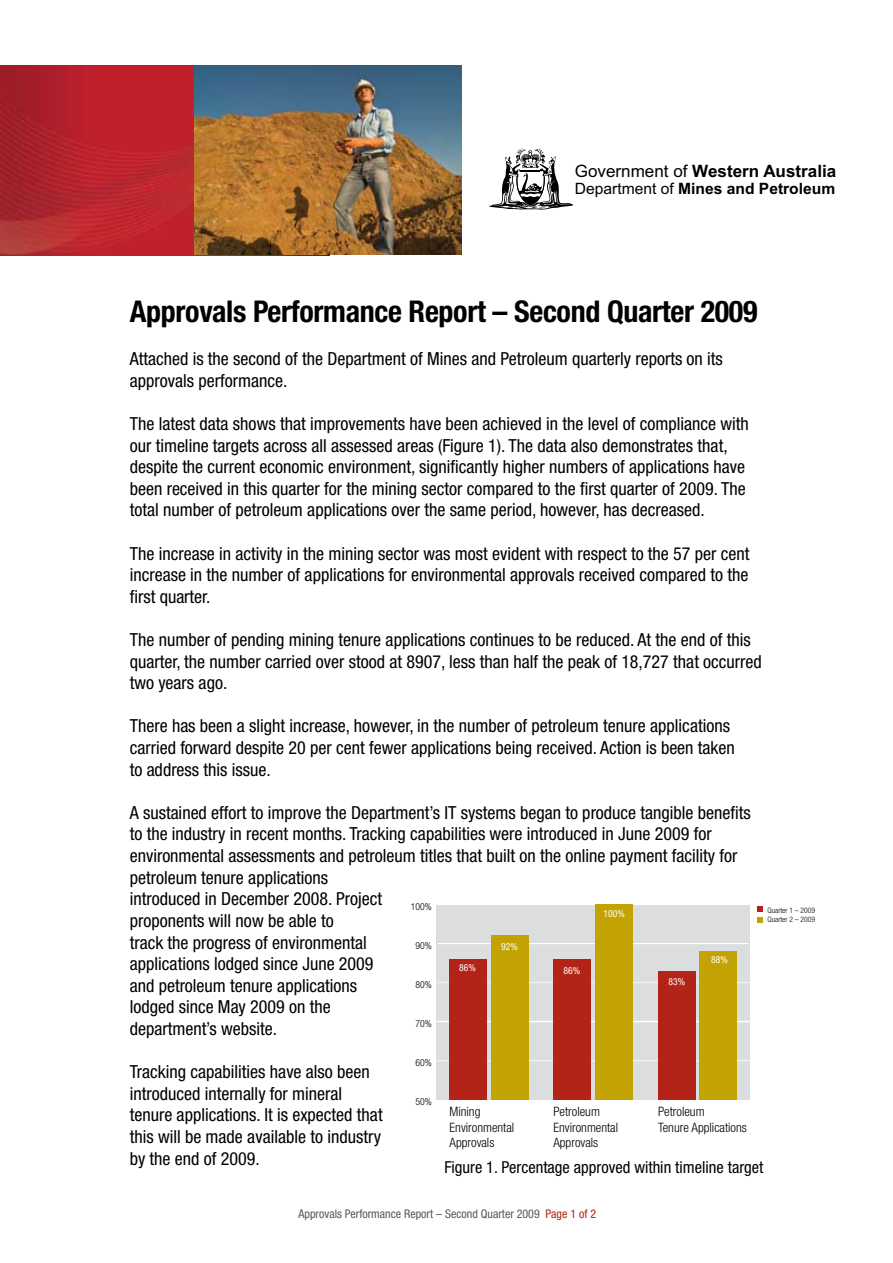
<style>
.page{position:relative;width:893px;height:1263px;background:#fff}
.page>*{position:absolute;margin:0;border:0;box-sizing:border-box;transform-origin:0 0}
.t1{font:700 condensed 30px "Helvetica Neue";letter-spacing:-.01em;color:#000}
.t2{font:condensed 18px/21.6px "Helvetica Neue";color:#000}
.t3{font:700 17.1px "Arial";color:#000}
.t4{font:condensed 16.5px "Helvetica Neue";color:#000}
.t5{font:700 15.6px "Arial";color:#000}
.t6{font:300 condensed 12.9px/15.6px "Helvetica Neue";color:#000}
.t7{font:condensed 12px "Helvetica Neue";color:#58595b}
.t8{font:300 condensed 9.75px "Helvetica Neue";color:#000}
.t9{font:condensed 9.75px "Helvetica Neue";color:#fff}
.t10{font:300 condensed 7.5px/9px "Helvetica Neue";color:#000}
.s1{font-weight:400}
.s2{color:#b32317}
</style>
<div class="page">
<svg style="left:489px;top:148px;width:84px;height:62px"></svg>
<img style="left:0;top:66px;width:194px;height:189px">
<img style="left:194px;top:66px;width:268px;height:189px">
<div style="left:436px;top:904px;width:314px;height:196px;background:#dcddde"></div>
<hr style="left:437px;top:1060px;width:313px;height:1px;background:#f1f1f2">
<hr style="left:437px;top:1021px;width:313px;height:1px;background:#fff">
<hr style="left:437px;top:982px;width:313px;height:1px;background:#f1f1f2">
<hr style="left:437px;top:943px;width:313px;height:1px;background:#fff">
<hr style="left:437px;top:903px;width:313px;height:2px;background:#fff">
<div style="left:491px;top:935px;width:37px;height:164px;background:#c3a204"></div>
<div style="left:595px;top:904px;width:38px;height:195px;background:#c3a204"></div>
<div style="left:699px;top:951px;width:38px;height:148px;background:#c3a204"></div>
<div style="left:449px;top:959px;width:38px;height:140px;background:#b32317"></div>
<div style="left:553px;top:959px;width:38px;height:140px;background:#b32317"></div>
<div style="left:658px;top:971px;width:37px;height:128px;background:#b32317"></div>
<svg style="left:757px;top:906px;width:6px;height:17px"></svg>
<p class="t3" style="left:575px;top:161px;width:263px"><span class="s1">Government of</span> Western Australia</p>
<p class="t5" style="left:575px;top:180px;width:262px"><span class="s1">Department of</span> Mines and Petroleum</p>
<h1 class="t1" style="left:130px;top:293px;width:629px">Approvals Performance Report – Second Quarter 2009</h1>
<p class="t2" style="left:130px;top:348px;width:595px">Attached is the second of the Department of Mines and Petroleum quarterly reports on its approvals performance.</p>
<p class="t2" style="left:130px;top:413px;width:621px">The latest data shows that improvements have been achieved in the level of compliance with our timeline targets across all assessed areas (Figure 1). The data also demonstrates that, despite the current economic environment, significantly higher numbers of applications have been received in this quarter for the mining sector compared to the first quarter of 2009. The total number of petroleum applications over the same period, however, has decreased.</p>
<p class="t2" style="left:130px;top:542px;width:621px;text-align:justify">The increase in activity in the mining sector was most evident with respect to the 57 per cent increase in the number of applications for environmental approvals received compared to the first quarter.</p>
<p class="t2" style="left:130px;top:629px;width:634px">The number of pending mining tenure applications continues to be reduced. At the end of this quarter, the number carried over stood at 8907, less than half the peak of 18,727 that occurred two years ago.</p>
<p class="t2" style="left:130px;top:715px;width:607px">There has been a slight increase, however, in the number of petroleum tenure applications carried forward despite 20 per cent fewer applications being received. Action is been taken to address this issue.</p>
<p class="t2" style="left:130px;top:802px;width:623px">A sustained effort to improve the Department’s IT systems began to produce tangible benefits to the industry in recent months. Tracking capabilities were introduced in June 2009 for environmental assessments and petroleum titles that built on the online payment facility for petroleum tenure applications<br>introduced in December 2008. Project<br>proponents will now be able to<br>track the progress of environmental<br>applications lodged since June 2009<br>and petroleum tenure applications<br>lodged since May 2009 on the<br>department’s website.</p>
<p class="t2" style="left:130px;top:1061px;width:254px">Tracking capabilities have also been introduced internally for mineral tenure applications. It is expected that this will be made available to industry by the end of 2009.</p>
<p class="t3" style="left:580px;top:482px;width:263px"><span class="s1">Government of</span> Western Australia</p>
<p class="t8" style="left:411px;top:901px;width:23px">100%</p>
<p class="t10" style="left:767px;top:905px;width:49px">Quarter 1 – 2009<br>Quarter 2 – 2009</p>
<p class="t9" style="left:603px;top:908px;width:23px">100%</p>
<p class="t8" style="left:415px;top:940px;width:18px">90%</p>
<p class="t9" style="left:501px;top:941px;width:18px">92%</p>
<p class="t9" style="left:711px;top:954px;width:18px">88%</p>
<p class="t9" style="left:459px;top:962px;width:18px">86%</p>
<p class="t9" style="left:564px;top:965px;width:18px">86%</p>
<p class="t9" style="left:669px;top:976px;width:18px">83%</p>
<p class="t8" style="left:415px;top:979px;width:18px">80%</p>
<p class="t8" style="left:415px;top:1018px;width:18px">70%</p>
<p class="t8" style="left:415px;top:1057px;width:18px">60%</p>
<p class="t8" style="left:415px;top:1096px;width:18px">50%</p>
<p class="t6" style="left:450px;top:1103px;width:66px">Mining<br>Environmental<br>Approvals</p>
<p class="t6" style="left:553px;top:1103px;width:66px">Petroleum<br>Environmental<br>Approvals</p>
<p class="t6" style="left:658px;top:1103px;width:90px">Petroleum<br>Tenure Applications</p>
<p class="t4" style="left:444px;top:1157px;width:321px">Figure 1. Percentage approved within timeline target</p>
<p class="t7" style="left:298px;top:1207px;width:299px">Approvals Performance Report – Second Quarter 2009 <span class="s2">Page 1 of 2</span></p>
</div>
